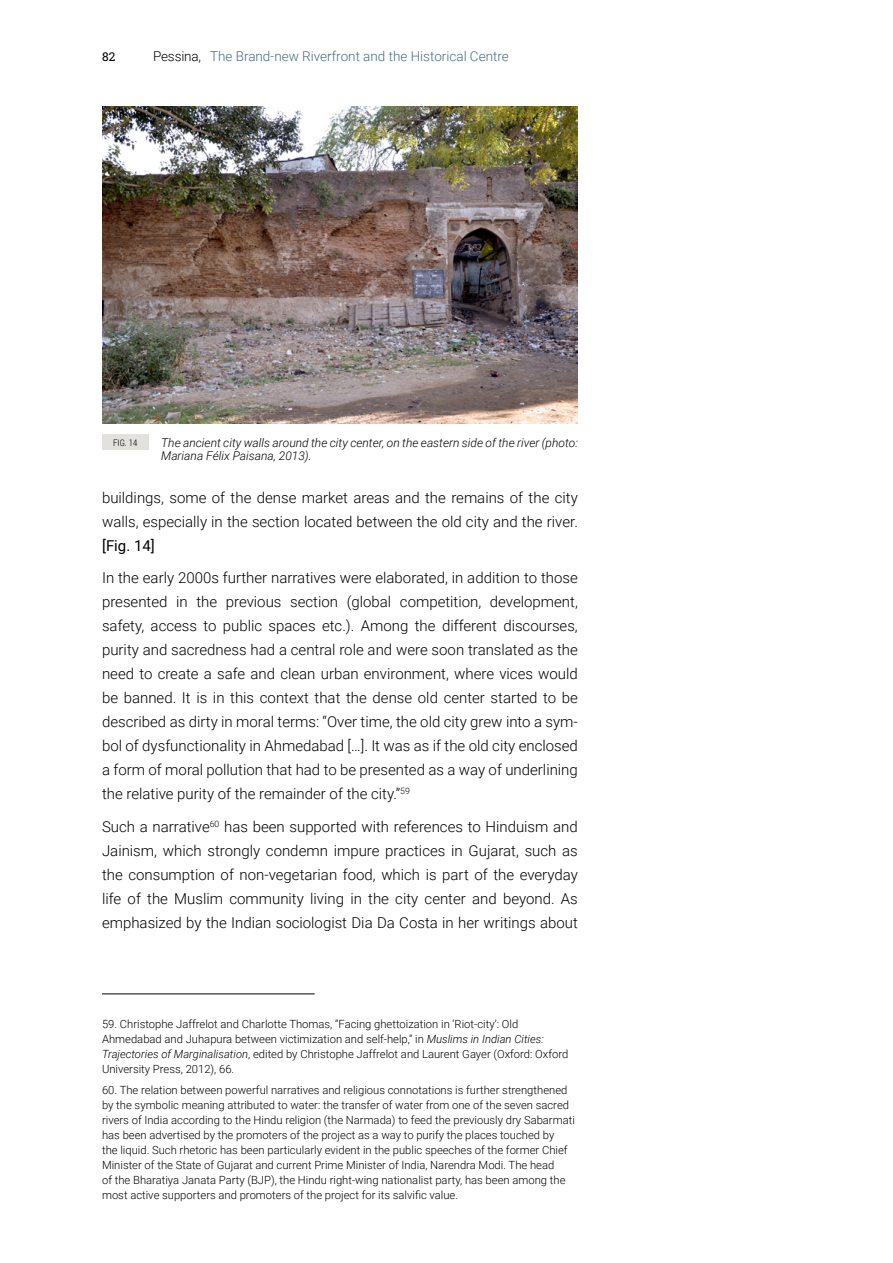
<style>
.page{position:relative;width:893px;height:1263px;background:#fff}
.page>*{position:absolute;margin:0;border:0;box-sizing:border-box;transform-origin:0 0}
.t1{font:300 15px/24px "Roboto";color:#000;text-align:justify}
.t2{font:15px "Roboto";color:#000}
.t3{font:300 13.5px "Roboto";color:#4a6d7b}
.t4{font:italic 300 12px/13.5px "Roboto";color:#000}
.t5{font:12px "Roboto Slab";color:#000}
.t6{font:300 11.25px/15px "Roboto";color:#000}
.t7{font:300 9px "Roboto Condensed";color:#000}
.s1{color:#000}
.s2{font-style:italic}
</style>
<div class="page">
<hr style="left:102px;top:994px;width:213px;height:1px;background:#000">
<img style="left:102px;top:106px;width:476px;height:317px">
<div style="left:102px;top:433px;width:46px;height:16px;background:#e2e1dc"></div>
<p class="t5" style="left:102px;top:48px;width:15px">82</p>
<p class="t3" style="left:153px;top:46px;width:357px"><span class="s1">Pessina,</span> The Brand-new Riverfront and the Historical Centre</p>
<p class="t7" style="left:113px;top:437px;width:26px">FIG. 14</p>
<p class="t4" style="left:161px;top:435px;width:418px">The ancient city walls around the city center, on the eastern side of the river (photo:<br>Mariana Félix Paisana, 2013).</p>
<p class="t1" style="left:102px;top:485px;width:477px">buildings, some of the dense market areas and the remains of the city walls, especially in the section located between the old city and the river.</p>
<p class="t2" style="left:102px;top:535px;width:54px">[Fig. 14]</p>
<p class="t1" style="left:102px;top:565px;width:477px">In the early 2000s further narratives were elaborated, in addition to those presented in the previous section (global competition, development, safety, access to public spaces etc.). Among the different discourses, purity and sacredness had a central role and were soon translated as the need to create a safe and clean urban environment, where vices would be banned. It is in this context that the dense old center started to be described as dirty in moral terms: “Over time, the old city grew into a sym&shy;bol of dysfunctionality in Ahmedabad […]. It was as if the old city enclosed a form of moral pollution that had to be presented as a way of underlining the relative purity of the remainder of the city.”<sup>59</sup></p>
<p class="t1" style="left:102px;top:814px;width:477px">Such a narrative<sup>60</sup> has been supported with references to Hinduism and Jainism, which strongly condemn impure practices in Gujarat, such as the consumption of non-vegetarian food, which is part of the everyday life of the Muslim community living in the city center and beyond. As emphasized by the Indian sociologist Dia Da Costa in her writings about</p>
<p class="t6" style="left:102px;top:1016px;width:468px">59. Christophe Jaffrelot and Charlotte Thomas, “Facing ghettoization in ‘Riot-city’: Old Ahmedabad and Juhapura between victimization and self-help,” in <span class="s2">Muslims in Indian Cities:<br>Trajectories of Marginalisation</span>, edited by Christophe Jaffrelot and Laurent Gayer (Oxford: Oxford University Press, 2012), 66.</p>
<p class="t6" style="left:102px;top:1082px;width:474px">60. The relation between powerful narratives and religious connotations is further strengthened by the symbolic meaning attributed to water: the transfer of water from one of the seven sacred rivers of India according to the Hindu religion (the Narmada) to feed the previously dry Sabarmati has been advertised by the promoters of the project as a way to purify the places touched by<br>the liquid. Such rhetoric has been particularly evident in the public speeches of the former Chief Minister of the State of Gujarat and current Prime Minister of India, Narendra Modi. The head<br>of the Bharatiya Janata Party (BJP), the Hindu right-wing nationalist party, has been among the most active supporters and promoters of the project for its salvific value.</p>
</div>
